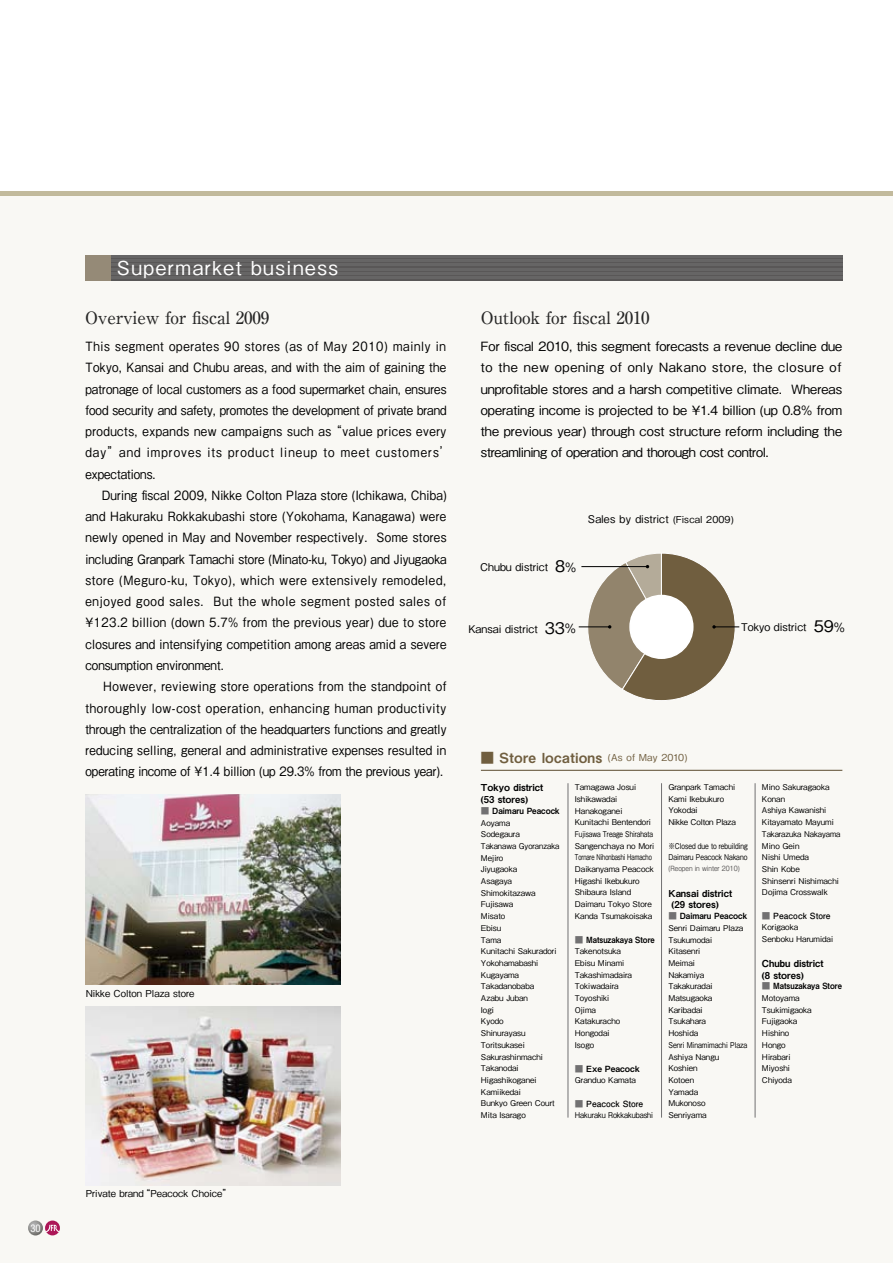
<style>
.page{position:relative;width:893px;height:1263px;background:#fff}
.page>*{position:absolute;margin:0;border:0;box-sizing:border-box;transform-origin:0 0}
.t1{font:500 19.2px "Gothic BBB Pro";letter-spacing:.08em;color:#fff}
.t2{font:500 16.95px "Ryumin Pro";letter-spacing:-.01em;color:rgb(0 0 0/.85)}
.t3{font:13.8px "Midashi Go Pro MB31";letter-spacing:.015em;color:#705e3f}
.t4{font:500 12.75px/21.3px "Gothic BBB Pro";letter-spacing:.005em;color:#000;text-align:justify;scale:.91 1}
.t5{font:500 12.75px/21.3px "Gothic BBB Pro";letter-spacing:.03em;color:#000;scale:.91 1}
.t6{font:500 12.75px/21.3px "Gothic BBB Pro";letter-spacing:.005em;color:#000;text-align:justify}
.t7{font:500 10.65px "Gothic BBB Pro";color:#000}
.t8{font:condensed 10.65px "Helvetica Neue";color:#fff}
.t9{font:9.6px/11.7px "Midashi Go Pro MB31";color:#000}
.t10{font:500 9.6px "Gothic BBB Pro";color:#000}
.t11{font:8.55px "Midashi Go Pro MB31";color:#000;scale:.9 1}
.t12{font:8.55px "Midashi Go Pro MB31";color:#000;scale:.95 1}
.t13{font:700 8.55px "Futo Go B101 Pro";color:#000}
.t14{font:8.55px "Midashi Go Pro MB31";color:#000}
.t15{font:500 7.95px/11.7px "Gothic BBB Pro";color:#000}
.t16{font:500 7.95px/11.7px "Gothic BBB Pro";color:#000;scale:.82 1}
.t17{font:500 7.95px "Gothic BBB Pro";color:#000;scale:.9 1}
.t18{font:500 7.2px "Gothic BBB Pro";color:#595757;scale:.89 1}
.s1{font-size:9.6px}
.s2{font-size:15.9px}
.s3{font-size:12.75px}
.s4{font-family:"Gothic BBB Pro";font-weight:500;font-size:9.6px}
.s5{font-family:"Futo Go B101 Pro";font-weight:700;color:#727172}
.s6{color:#727172}
</style>
<div class="page">
<div style="left:0;top:196px;width:893px;height:1067px;background:#f9f8f4"></div>
<div style="left:0;top:191px;width:893px;height:5px;background:#c2ba9c"></div>
<div style="left:111px;top:255px;width:731px;height:26px;background:linear-gradient(to right,#5d5c5c,#5d5c5c)"></div>
<hr style="left:111px;top:255px;width:731px;height:2px;background:#666565">
<hr style="left:111px;top:259px;width:731px;height:3px;background:#666565">
<hr style="left:111px;top:264px;width:731px;height:2px;background:#666565">
<hr style="left:111px;top:268px;width:731px;height:2px;background:#666565">
<hr style="left:111px;top:272px;width:731px;height:2px;background:#666565">
<hr style="left:111px;top:276px;width:731px;height:3px;background:#666565">
<div style="left:85px;top:255px;width:26px;height:26px;background:#958a77"></div>
<img style="left:86px;top:1006px;width:255px;height:179px">
<svg style="left:45px;top:1220px;width:15px;height:15px"></svg>
<svg style="left:46px;top:1225px;width:13px;height:7px"></svg>
<svg style="left:28px;top:1220px;width:15px;height:15px"></svg>
<hr style="left:579px;top:627px;width:31px;height:1px;background:#000">
<hr style="left:581px;top:566px;width:66px;height:1px;background:#000">
<svg style="left:587px;top:553px;width:152px;height:147px"></svg>
<img style="left:85px;top:795px;width:256px;height:189px">
<hr style="left:568px;top:783px;width:1px;height:334px;background:#727172">
<hr style="left:661px;top:783px;width:1px;height:334px;background:#727172">
<hr style="left:755px;top:783px;width:1px;height:334px;background:#727172">
<h3 class="t8" style="left:30px;top:1222px;width:12px">30</h3>
<h1 class="t1" style="left:117px;top:253px;width:223px">Supermarket business</h1>
<h2 class="t2" style="left:85px;top:305px;width:186px">Overview for fiscal 2009</h2>
<p class="t5" style="left:85px;top:334px;width:404px">This segment operates 90 stores (as of May 2010) mainly in Tokyo, Kansai and Chubu areas, and with the aim of gaining the patronage of local customers as a food supermarket chain, ensures food security and safety, promotes the development of private brand products, expands new campaigns such as “value prices every day”and improves its product lineup to meet customers’ expectations.</p>
<p class="t4" style="left:85px;top:483px;width:398px;text-indent:16px">During fiscal 2009, Nikke Colton Plaza store (Ichikawa, Chiba) and Hakuraku Rokkakubashi store (Yokohama, Kanagawa) were newly opened in May and November respectively. Some stores including Granpark Tamachi store (Minato-ku, Tokyo) and Jiyugaoka store (Meguro-ku, Tokyo), which were extensively remodeled, enjoyed good sales. But the whole segment posted sales of ¥123.2 billion (down 5.7% from the previous year) due to store closures and intensifying competition among areas amid a severe consumption environment.</p>
<p class="t4" style="left:85px;top:674px;width:398px;text-indent:18px">However, reviewing store operations from the standpoint of thoroughly low-cost operation, enhancing human productivity through the centralization of the headquarters functions and greatly reducing selling, general and administrative expenses resulted in operating income of ¥1.4 billion (up 29.3% from the previous year).</p>
<p class="t10" style="left:86px;top:985px;width:110px">Nikke Colton Plaza store</p>
<h2 class="t2" style="left:481px;top:305px;width:170px">Outlook for fiscal 2010</h2>
<p class="t6" style="left:481px;top:334px;width:363px">For fiscal 2010, this segment forecasts a revenue decline due to the new opening of only Nakano store, the closure of unprofitable stores and a harsh competitive climate. Whereas operating income is projected to be ¥1.4 billion (up 0.8% from the previous year) through cost structure reform including the streamlining of operation and thorough cost control.</p>
<h3 class="t7" style="left:588px;top:510px;width:147px">Sales by district <span class="s1">(Fiscal 2009)</span></h3>
<h3 class="t7" style="left:480px;top:558px;width:98px">Chubu district <span class="s2">8</span><span class="s3">%</span></h3>
<h3 class="t7" style="left:468px;top:620px;width:109px">Kansai district <span class="s2">33</span><span class="s3">%</span></h3>
<h3 class="t7" style="left:741px;top:618px;width:105px">Tokyo district <span class="s2">59</span><span class="s3">%</span></h3>
<h3 class="t3" style="left:480px;top:746px;width:208px">■ Store locations <span class="s4">(As of May 2010)</span></h3>
<p class="t9" style="left:481px;top:781px;width:64px">Tokyo district (53 stores)</p>
<p class="t12" style="left:481px;top:804px;width:84px"><span class="s5">■</span> Daimaru Peacock</p>
<p class="t15" style="left:481px;top:816px;width:80px">Aoyama<br>Sodegaura<br>Takanawa Gyoranzaka<br>Mejiro<br>Jiyugaoka<br>Asagaya<br>Shimokitazawa<br>Fujisawa<br>Misato<br>Ebisu<br>Tama<br>Kunitachi Sakuradori<br>Yokohamabashi<br>Kugayama<br>Takadanobaba<br>Azabu Juban<br>Iogi<br>Kyodo<br>Shinurayasu<br>Toritsukasei<br>Sakurashinmachi<br>Takanodai<br>Higashikoganei<br>Kamiikedai<br>Bunkyo Green Court<br>Mita Isarago</p>
<p class="t15" style="left:575px;top:780px;width:81px">Tamagawa Josui<br>Ishikawadai<br>Hanakoganei<br>Kunitachi Bentendori<br>Fujisawa Treage Shirahata<br>Sangenchaya no Mori<br>Tornare Nihonbashi Hamacho<br>Daikanyama Peacock<br>Higashi Ikebukuro<br>Shibaura Island<br>Daimaru Tokyo Store<br>Kanda Tsumakoisaka</p>
<p class="t11" style="left:575px;top:932px;width:90px"><span class="s5">■</span> Matsuzakaya Store</p>
<p class="t15" style="left:575px;top:944px;width:59px">Takenotsuka<br>Ebisu Minami<br>Takashimadaira<br>Tokiwadaira<br>Toyoshiki<br>Ojima<br>Katakuracho<br>Hongodai<br>Isogo</p>
<p class="t14" style="left:575px;top:1061px;width:66px"><span class="s5">■</span> Exe Peacock</p>
<p class="t15" style="left:575px;top:1073px;width:63px">Granduo Kamata</p>
<p class="t13" style="left:575px;top:1097px;width:70px"><span class="s6">■</span> Peacock Store</p>
<p class="t17" style="left:575px;top:1109px;width:88px">Hakuraku Rokkakubashi</p>
<p class="t15" style="left:668px;top:780px;width:69px">Granpark Tamachi<br>Kami Ikebukuro<br>Yokodai<br>Nikke Colton Plaza</p>
<p class="t16" style="left:668px;top:839px;width:98px">※Closed due to rebuilding<br>Daimaru Peacock Nakano</p>
<p class="t18" style="left:668px;top:862px;width:82px">(Reopen in winter 2010)</p>
<p class="t9" style="left:672px;top:886px;width:62px;text-indent:-3px">Kansai district (29 stores)</p>
<p class="t12" style="left:668px;top:909px;width:84px"><span class="s5">■</span> Daimaru Peacock</p>
<p class="t15" style="left:668px;top:921px;width:80px">Senri Daimaru Plaza<br>Tsukumodai<br>Kitasenri<br>Meimai<br>Nakamiya<br>Takakuradai<br>Matsugaoka<br>Karibadai<br>Tsukahara<br>Hoshida<br>Senri Minamimachi Plaza<br>Ashiya Nangu<br>Koshien<br>Kotoen<br>Yamada<br>Mukonoso<br>Senriyama</p>
<p class="t15" style="left:762px;top:780px;width:80px">Mino Sakuragaoka<br>Konan<br>Ashiya Kawanishi<br>Kitayamato Mayumi<br>Takarazuka Nakayama<br>Mino Gein<br>Nishi Umeda<br>Shin Kobe<br>Shinsenri Nishimachi<br>Dojima Crosswalk</p>
<p class="t13" style="left:762px;top:909px;width:70px"><span class="s6">■</span> Peacock Store</p>
<p class="t15" style="left:762px;top:920px;width:73px">Korigaoka<br>Senboku Harumidai</p>
<p class="t9" style="left:762px;top:956px;width:63px">Chubu district (8 stores)</p>
<p class="t11" style="left:762px;top:979px;width:90px"><span class="s5">■</span> Matsuzakaya Store</p>
<p class="t15" style="left:762px;top:991px;width:51px">Motoyama<br>Tsukimigaoka<br>Fujigaoka<br>Hishino<br>Hongo<br>Hirabari<br>Miyoshi<br>Chiyoda</p>
<p class="t10" style="left:86px;top:1186px;width:148px">Private brand “Peacock Choice”</p>
</div>
